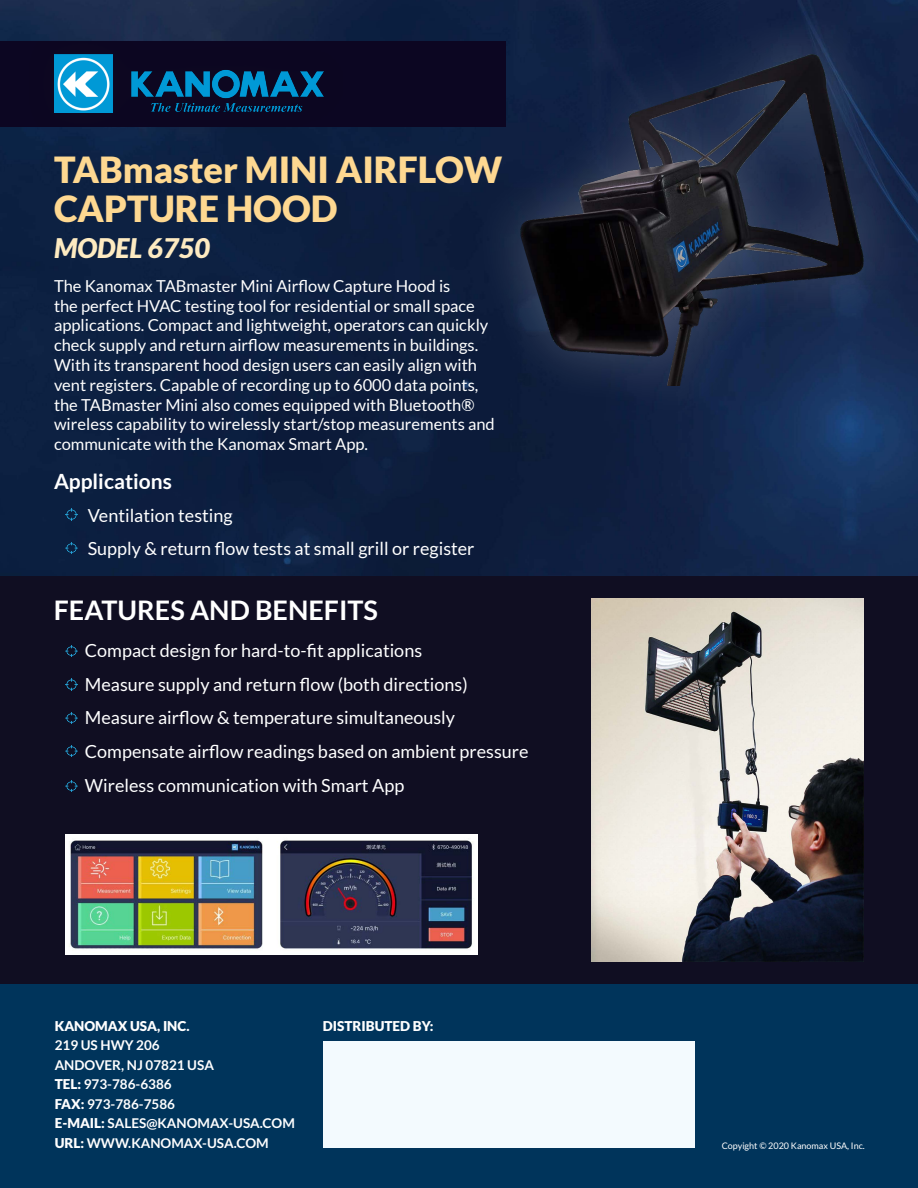
<style>
.page{position:relative;width:918px;height:1188px;background:#fff}
.page>*{position:absolute;margin:0;border:0;box-sizing:border-box;transform-origin:0 0}
.t1{font:900 36px/39px "Lato";color:#fed891}
.t2{font:700 27px "Lato";color:#fff}
.t3{font:italic 900 27px "Lato";color:#feebc1}
.t4{font:700 21px "Lato";color:#fff}
.t5{font:18px "Lato";color:#fff}
.t6{font:16.5px/19.8px "Lato";color:#fff}
.t7{font:700 13.5px "Lato";color:#fff}
.t8{font:900 13.5px "Lato";color:#fff}
.t9{font:9px "Lato";color:#fff}
.s1{font-weight:900}
</style>
<div class="page">
<img style="left:0;top:0;width:918px;height:577px">
<div style="left:0;top:975px;width:918px;height:213px;background:#00345b"></div>
<div style="left:0;top:577px;width:918px;height:407px;background:#100e22"></div>
<div style="left:0;top:41px;width:505px;height:86px;background:#0c0622"></div>
<div style="left:24px;top:24px;width:327px;height:119px;background:#231f20;opacity:.2"></div>
<img style="left:54px;top:54px;width:270px;height:59px">
<svg style="left:66px;top:645px;width:11px;height:11px"></svg>
<svg style="left:66px;top:679px;width:11px;height:11px"></svg>
<svg style="left:66px;top:712px;width:11px;height:12px"></svg>
<svg style="left:66px;top:745px;width:11px;height:12px"></svg>
<svg style="left:66px;top:509px;width:11px;height:11px"></svg>
<svg style="left:66px;top:542px;width:11px;height:12px"></svg>
<svg style="left:66px;top:780px;width:11px;height:12px"></svg>
<div style="left:323px;top:1041px;width:372px;height:107px;background:#f3fafe"></div>
<div style="left:468px;top:1px;width:450px;height:437px;background:#fff;opacity:.25"></div>
<img style="left:521px;top:53px;width:343px;height:332px">
<img style="left:592px;top:598px;width:272px;height:363px">
<img style="left:66px;top:834px;width:411px;height:121px">
<p class="t1" style="left:54px;top:150px;width:450px">TABmaster MINI AIRFLOW<br>CAPTURE HOOD</p>
<p class="t3" style="left:54px;top:233px;width:158px">MODEL 6750</p>
<p class="t6" style="left:54px;top:276px;width:442px">The Kanomax TABmaster Mini Airflow Capture Hood is<br>the perfect HVAC testing tool for residential or small space applications. Compact and lightweight, operators can quickly check supply and return airflow measurements in buildings.<br>With its transparent hood design users can easily align with vent registers. Capable of recording up to 6000 data points, the TABmaster Mini also comes equipped with Bluetooth® wireless capability to wirelessly start/stop measurements and communicate with the Kanomax Smart App.</p>
<p class="t4" style="left:54px;top:469px;width:119px">Applications</p>
<p class="t5" style="left:88px;top:505px;width:146px">Ventilation testing</p>
<p class="t5" style="left:88px;top:538px;width:388px">Supply &amp; return flow tests at small grill or register</p>
<p class="t2" style="left:54px;top:595px;width:326px">FEATURES AND BENEFITS</p>
<p class="t5" style="left:85px;top:640px;width:339px">Compact design for hard-to-fit applications</p>
<p class="t5" style="left:85px;top:674px;width:384px">Measure supply and return flow (both directions)</p>
<p class="t5" style="left:85px;top:708px;width:372px">Measure airflow &amp; temperature simultaneously</p>
<p class="t5" style="left:85px;top:741px;width:445px">Compensate airflow readings based on ambient pressure</p>
<p class="t5" style="left:85px;top:775px;width:321px">Wireless communication with Smart App</p>
<p class="t8" style="left:55px;top:1018px;width:136px">KANOMAX USA, INC.</p>
<p class="t7" style="left:55px;top:1038px;width:107px">219 US HWY 206</p>
<p class="t7" style="left:55px;top:1057px;width:161px">ANDOVER, NJ 07821 USA</p>
<p class="t7" style="left:55px;top:1077px;width:119px"><span class="s1">TEL:</span> 973-786-6386</p>
<p class="t7" style="left:55px;top:1096px;width:122px"><span class="s1">FAX:</span> 973-786-7586</p>
<p class="t7" style="left:55px;top:1116px;width:242px"><span class="s1">E-MAIL:</span> SALES@KANOMAX-USA.COM</p>
<p class="t7" style="left:55px;top:1135px;width:216px"><span class="s1">URL:</span> WWW.KANOMAX-USA.COM</p>
<p class="t9" style="left:722px;top:1141px;width:145px">Copyight © 2020 Kanomax USA, Inc.</p>
<p class="t8" style="left:323px;top:1018px;width:112px">DISTRIBUTED BY:</p>
</div>
